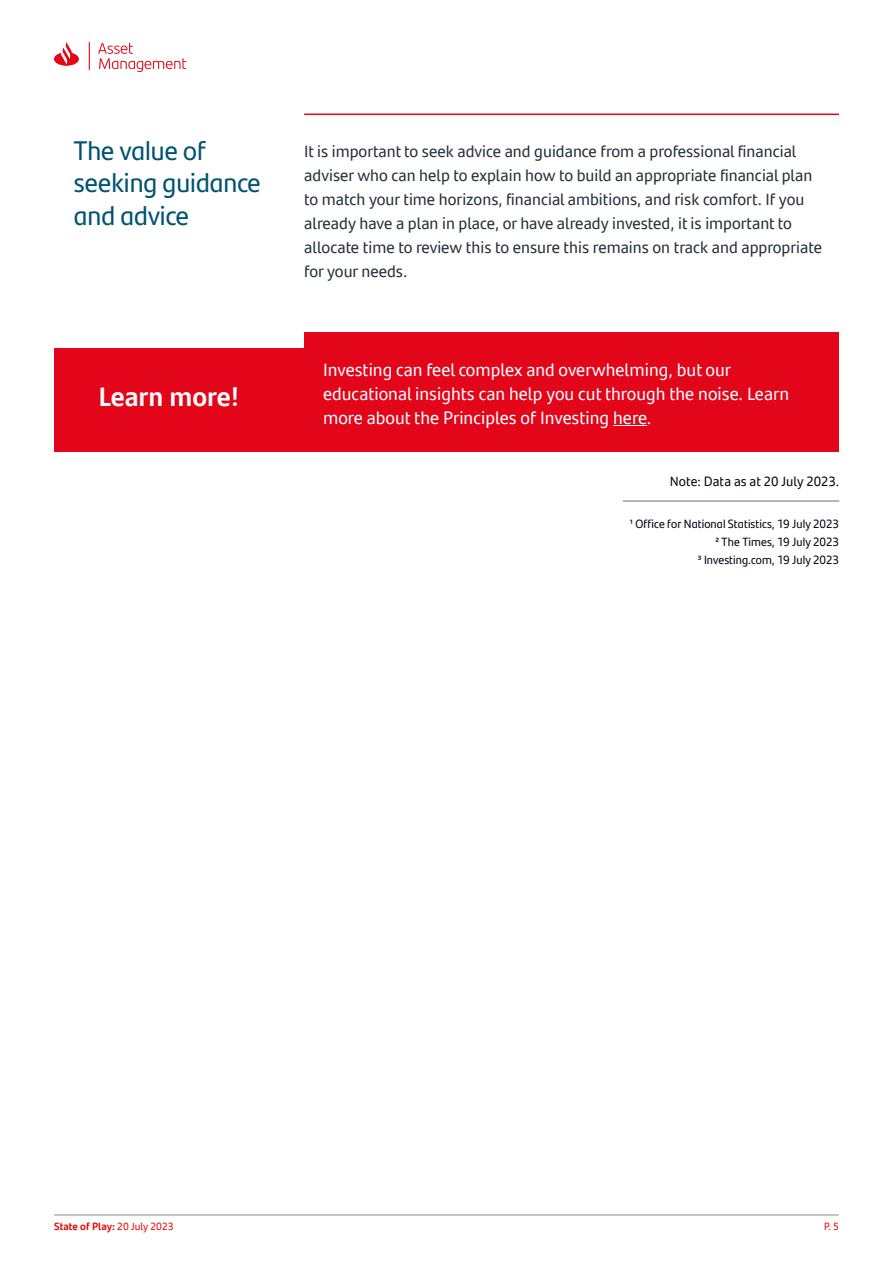
<style>
.page{position:relative;width:893px;height:1263px;background:#fff}
.page>*{position:absolute;margin:0;border:0;box-sizing:border-box;transform-origin:0 0}
.t1{font:27px/32.4px "Santander Headline";color:#005471}
.t2{font:700 27px "Santander Text";color:#fff}
.t3{font:18px/24px "Santander Text";color:#fff}
.t4{font:16.5px/24px "Santander Text";color:#25303b}
.t5{font:13.5px "Santander Text";color:#000715}
.t6{font:12px/18px "Santander Headline";letter-spacing:.005em;color:#000715;text-align:right}
.t7{font:700 10.5px "Santander Text";color:#ec0000}
.t8{font:10.5px "Santander Headline";color:#ec0000}
.s1{font-weight:400}
</style>
<div class="page">
<hr style="left:54px;top:1215px;width:785px;height:1px;background:#808b94">
<svg style="left:54px;top:42px;width:132px;height:30px"></svg>
<hr style="left:304px;top:114px;width:535px;height:1px;background:#e3051a">
<div style="left:54px;top:332px;width:784px;height:119px;background:#e3051a"></div>
<div style="left:48px;top:313px;width:255px;height:34px;background:#fff"></div>
<hr style="left:613px;top:425px;width:34px;height:1px;background:#fff">
<hr style="left:623px;top:500px;width:216px;height:2px;background:#9d9d9c">
<h1 class="t1" style="left:74px;top:133px;width:189px">The value of seeking guidance and advice</h1>
<p class="t4" style="left:304px;top:139px;width:519px">It is important to seek advice and guidance from a professional financial adviser who can help to explain how to build an appropriate financial plan to match your time horizons, financial ambitions, and risk comfort. If you already have a plan in place, or have already invested, it is important to allocate time to review this to ensure this remains on track and appropriate for your needs.</p>
<h1 class="t2" style="left:98px;top:376px;width:142px">Learn more!</h1>
<p class="t3" style="left:323px;top:357px;width:467px">Investing can feel complex and overwhelming, but our educational insights can help you cut through the noise. Learn more about the Principles of Investing here.</p>
<p class="t5" style="left:670px;top:471px;width:171px">Note: Data as at 20 July 2023.</p>
<p class="t6" style="left:630px;top:514px;width:211px">1 Office for National Statistics, 19 July 2023<br>2 The Times, 19 July 2023<br>3 Investing.com, 19 July 2023</p>
<p class="t7" style="left:54px;top:1218px;width:121px">State of Play: <span class="s1">20 July 2023</span></p>
<p class="t8" style="left:824px;top:1218px;width:16px">P. 5</p>
</div>
